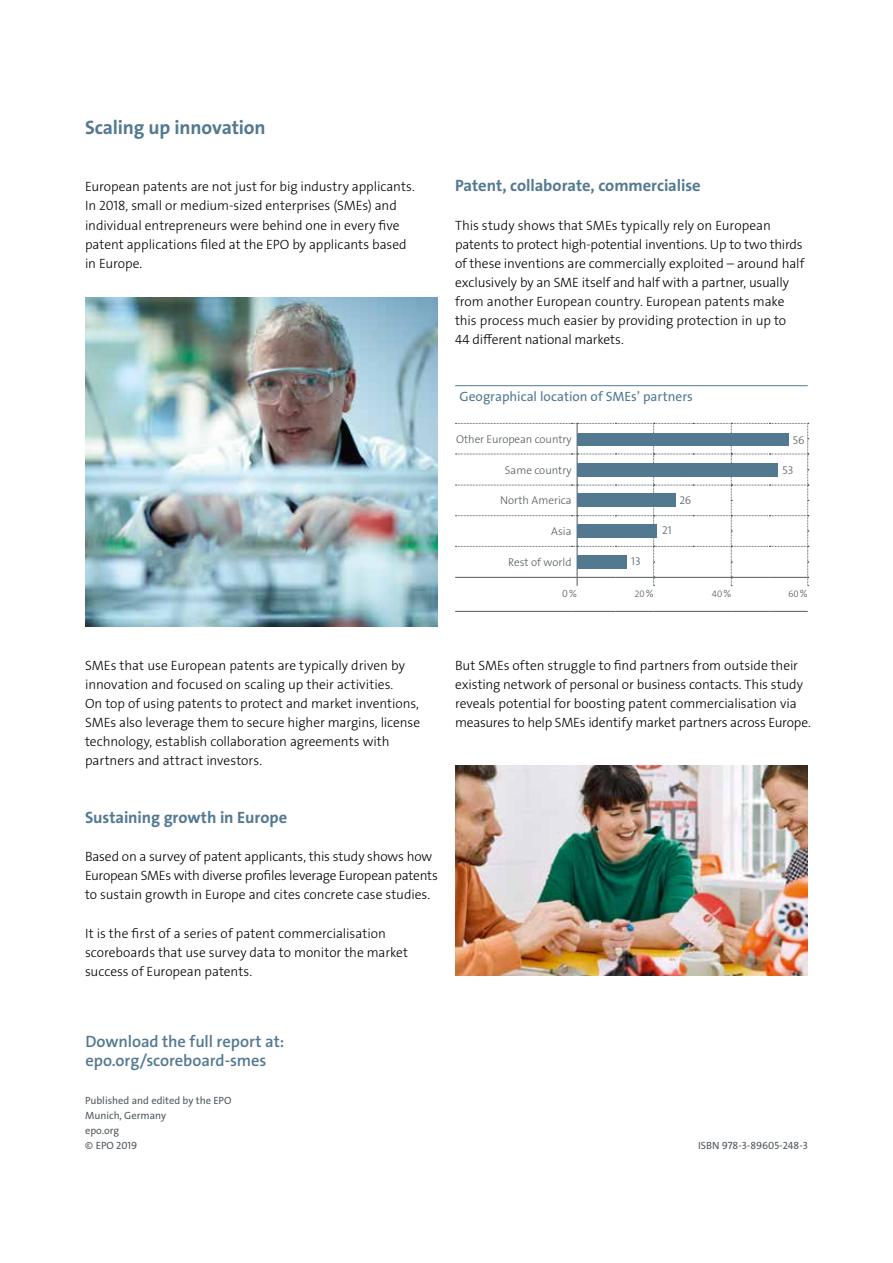
<style>
.page{position:relative;width:893px;height:1263px;background:#fff}
.page>*{position:absolute;margin:0;border:0;box-sizing:border-box;transform-origin:0 0}
.t1{font:19.5px "The Sans LP7 Bld";letter-spacing:-.01em;color:#537991}
.t2{font:16.5px "The Sans LP7 Bld";letter-spacing:-.005em;color:#537991}
.t3{font:16.5px/19.5px "The Sans LP6 Se Bld";letter-spacing:-.005em;color:#537991}
.t4{font:13.5px/19.2px "The Sans LP3 Lig";letter-spacing:-.005em;color:#000}
.t5{font:13.5px "The Sans LP5 Plain";color:#537991}
.t6{font:11.25px "The Sans LP3 Lig";color:#525a60}
.t7{font:10.5px/15px "The Sans LP5 Plain";color:#525a60}
.t8{font:10.5px "The Sans LP3 Lig";color:#525a60}
.t9{font:9.45px "The Sans LP3 Lig";color:#525a60}
.s1{font-size:10.5px}
</style>
<div class="page">
<img style="left:455px;top:765px;width:353px;height:211px">
<img style="left:85px;top:297px;width:353px;height:329px">
<svg style="left:455px;top:586px;width:353px;height:25px"></svg>
<svg style="left:455px;top:423px;width:354px;height:163px"></svg>
<hr style="left:577px;top:577px;width:38px;height:1px;background:#525a60">
<hr style="left:615px;top:577px;width:39px;height:1px;background:#525a60">
<hr style="left:654px;top:577px;width:39px;height:1px;background:#525a60">
<hr style="left:693px;top:577px;width:38px;height:1px;background:#525a60">
<hr style="left:731px;top:577px;width:38px;height:1px;background:#525a60">
<hr style="left:769px;top:577px;width:38px;height:1px;background:#525a60">
<hr style="left:577px;top:611px;width:38px;height:1px;background:#525a60">
<hr style="left:615px;top:611px;width:39px;height:1px;background:#525a60">
<hr style="left:654px;top:611px;width:39px;height:1px;background:#525a60">
<hr style="left:693px;top:611px;width:38px;height:1px;background:#525a60">
<hr style="left:731px;top:611px;width:38px;height:1px;background:#525a60">
<hr style="left:769px;top:611px;width:39px;height:1px;background:#525a60">
<hr style="left:455px;top:611px;width:117px;height:1px;background:#525a60">
<hr style="left:455px;top:385px;width:353px;height:1px;background:#537991">
<div style="left:793px;top:434px;width:13px;height:13px;background:#fff"></div>
<div style="left:783px;top:464px;width:20px;height:14px;background:#fff"></div>
<div style="left:679px;top:494px;width:27px;height:14px;background:#fff"></div>
<div style="left:662px;top:526px;width:34px;height:11px;background:#fff"></div>
<div style="left:577px;top:524px;width:80px;height:13px;background:#537991"></div>
<div style="left:577px;top:493px;width:99px;height:13px;background:#537991"></div>
<div style="left:577px;top:463px;width:201px;height:13px;background:#537991"></div>
<div style="left:577px;top:433px;width:212px;height:12px;background:#537991"></div>
<div style="left:577px;top:555px;width:50px;height:13px;background:#537991"></div>
<div style="left:631px;top:557px;width:17px;height:11px;background:#fff"></div>
<h1 class="t1" style="left:85px;top:115px;width:182px">Scaling up innovation</h1>
<p class="t4" style="left:85px;top:177px;width:331px">European patents are not just for big industry applicants.<br>In 2018, small or medium-sized enterprises (SMEs) and individual entrepreneurs were behind one in every five patent applications filed at the EPO by applicants based in Europe.</p>
<p class="t2" style="left:455px;top:175px;width:247px">Patent, collaborate, commercialise</p>
<p class="t4" style="left:455px;top:216px;width:351px">This study shows that SMEs typically rely on European patents to protect high-potential inventions. Up to two thirds of these inventions are commercially exploited – around half exclusively by an SME itself and half with a partner, usually from another European country. European patents make this process much easier by providing protection in up to 44 different national markets.</p>
<p class="t5" style="left:459px;top:387px;width:235px">Geographical location of SMEs’ partners</p>
<p class="t6" style="left:456px;top:431px;width:117px">Other European country</p>
<p class="t6" style="left:505px;top:463px;width:68px">Same country</p>
<p class="t6" style="left:500px;top:493px;width:73px">North America</p>
<p class="t6" style="left:551px;top:524px;width:22px">Asia</p>
<p class="t6" style="left:508px;top:555px;width:65px">Rest of world</p>
<p class="t8" style="left:562px;top:586px;width:16px">0 %</p>
<p class="t9" style="left:634px;top:587px;width:21px">20 <span class="s1">%</span></p>
<p class="t9" style="left:712px;top:587px;width:21px">40 <span class="s1">%</span></p>
<p class="t9" style="left:788px;top:587px;width:21px">60 <span class="s1">%</span></p>
<p class="t6" style="left:793px;top:432px;width:13px">56</p>
<p class="t6" style="left:783px;top:463px;width:12px">53</p>
<p class="t6" style="left:679px;top:493px;width:13px">26</p>
<p class="t6" style="left:662px;top:523px;width:11px">21</p>
<p class="t6" style="left:631px;top:554px;width:11px">13</p>
<p class="t4" style="left:85px;top:656px;width:337px">SMEs that use European patents are typically driven by innovation and focused on scaling up their activities.<br>On top of using patents to protect and market inventions, SMEs also leverage them to secure higher margins, license technology, establish collaboration agreements with partners and attract investors.</p>
<p class="t2" style="left:85px;top:807px;width:204px">Sustaining growth in Europe</p>
<p class="t4" style="left:85px;top:847px;width:354px">Based on a survey of patent applicants, this study shows how<br>European SMEs with diverse profiles leverage European patents to sustain growth in Europe and cites concrete case studies.</p>
<p class="t4" style="left:85px;top:923px;width:325px">It is the first of a series of patent commercialisation scoreboards that use survey data to monitor the market success of European patents.</p>
<p class="t4" style="left:455px;top:656px;width:357px">But SMEs often struggle to find partners from outside their existing network of personal or business contacts. This study reveals potential for boosting patent commercialisation via measures to help SMEs identify market partners across Europe.</p>
<p class="t3" style="left:85px;top:1032px;width:200px">Download the full report at: epo.org/scoreboard-smes</p>
<p class="t7" style="left:85px;top:1093px;width:148px">Published and edited by the EPO<br>Munich, Germany<br>epo.org<br>© EPO 2019</p>
<p class="t7" style="left:698px;top:1138px;width:111px">ISBN 978-3-89605-248-3</p>
</div>
